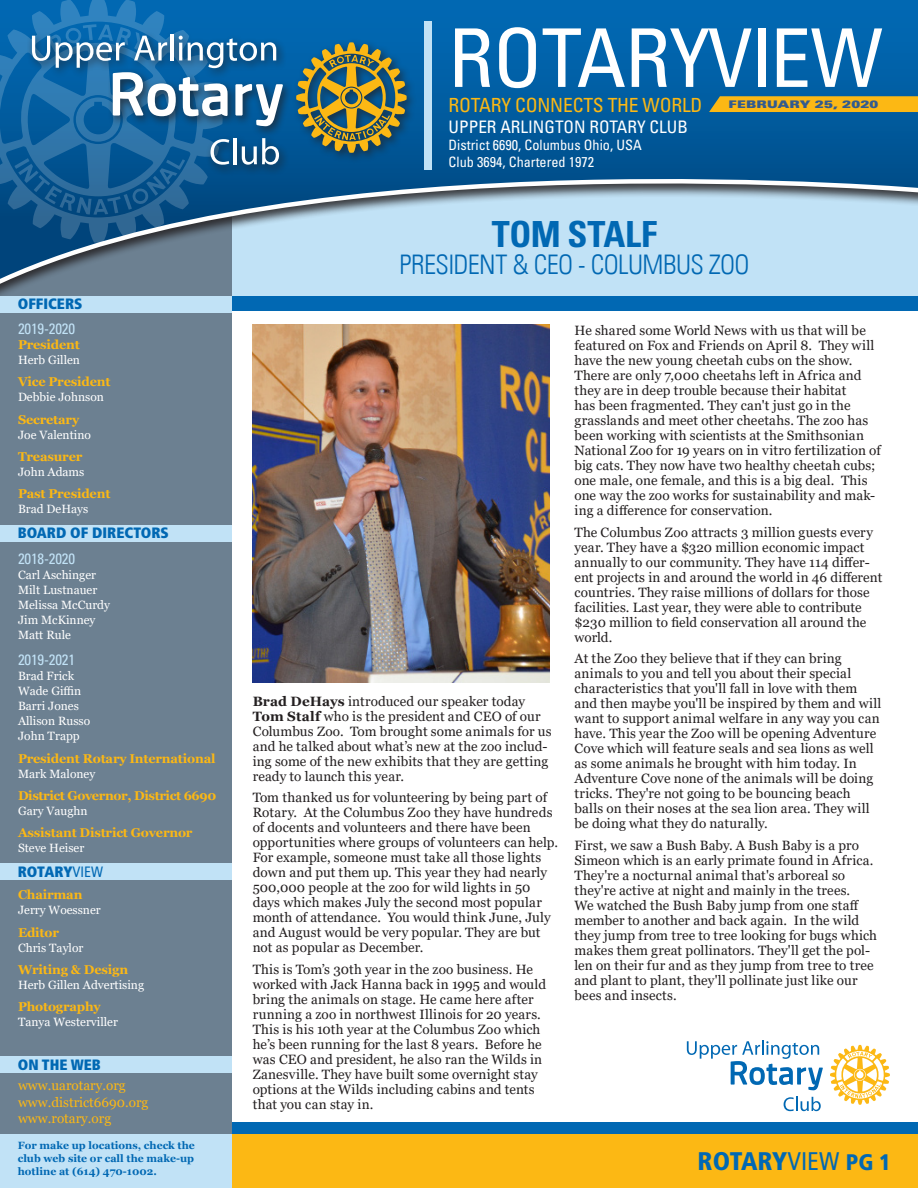
<style>
.page{position:relative;width:918px;height:1188px;background:#fff}
.page>*{position:absolute;margin:0;border:0;box-sizing:border-box;transform-origin:0 0}
.t1{font:condensed 81px "Univers LT Std";letter-spacing:-.01em;color:#fff}
.t2{font:700 condensed 36px "Univers LT Std";letter-spacing:-.005em;color:#0168b3}
.t3{font:300 condensed 27px "Univers LT";letter-spacing:-.02em;color:#0168b3}
.t4{font:900 condensed 25.5px "Frutiger";letter-spacing:-.02em;color:#0168b3}
.t5{font:condensed 19.5px "Univers LT Std";letter-spacing:-.01em;color:#fcb814}
.t6{font:condensed 17.25px "Univers";color:#fff}
.t7{font:900 condensed 15px "Frutiger";color:#0168b3}
.t8{font:condensed 15px "Univers";letter-spacing:-.01em;color:#c1e2f6}
.t9{font:condensed 14.25px "Univers";color:#fff}
.t10{font:13.5px/15px "Georgia";letter-spacing:.01em;color:#231f20}
.t11{font:13.5px "Georgia";color:#fcb814}
.t12{font:700 12.75px "Georgia";letter-spacing:-.015em;color:#fcb814}
.t13{font:12px "Georgia";color:#fff}
.t14{font:700 10.5px "Georgia";color:#0168b3}
.t15{font:900 expanded 10.5px "Univers LT";letter-spacing:.03em;color:#325b8f}
.s1{font-weight:400}
.s2{font-family:"Univers"}
.s3{font-weight:700}
.s4{font-size:22.5px}
</style>
<div class="page">
<div style="left:231px;top:296px;width:687px;height:15px;background:#0168b3"></div>
<div style="left:231px;top:1122px;width:687px;height:39px;background:#0168b3"></div>
<div style="left:0;top:1134px;width:918px;height:54px;background:#fcb814"></div>
<div style="left:0;top:0;width:231px;height:1188px;background:#6c8091"></div>
<div style="left:0;top:1134px;width:231px;height:54px;background:#c1e2f6"></div>
<div style="left:0;top:0;width:918px;height:304px;background:#231f20;opacity:.85"></div>
<svg style="left:0;top:0;width:918px;height:294px;background:#5290bd"></svg>
<svg style="left:0;top:0;width:223px;height:243px;background:#1b639a"></svg>
<div style="left:27px;top:30px;width:391px;height:146px;background:#231f20;opacity:.75"></div>
<svg style="left:296px;top:42px;width:111px;height:111px;background:#677758"></svg>
<svg style="left:32px;top:36px;width:18px;height:25px"></svg>
<hr style="left:170px;top:34px;width:4px;height:26px;background:#fff">
<svg style="left:56px;top:36px;width:227px;height:90px;background:#4a85b1"></svg>
<svg style="left:210px;top:139px;width:19px;height:26px"></svg>
<hr style="left:233px;top:138px;width:3px;height:26px;background:#fff">
<svg style="left:242px;top:138px;width:37px;height:27px"></svg>
<div style="left:424px;top:21px;width:8px;height:149px;background:#c1e2f6"></div>
<svg style="left:709px;top:96px;width:209px;height:16px;background:#f1b419"></svg>
<div style="left:0;top:296px;width:231px;height:16px;background:#c1e2f6"></div>
<div style="left:0;top:525px;width:231px;height:16px;background:#c1e2f6"></div>
<div style="left:0;top:864px;width:231px;height:16px;background:#c1e2f6"></div>
<div style="left:0;top:1057px;width:231px;height:16px;background:#c1e2f6"></div>
<svg style="left:830px;top:1045px;width:60px;height:60px"></svg>
<svg style="left:687px;top:1041px;width:136px;height:49px"></svg>
<svg style="left:784px;top:1097px;width:37px;height:14px"></svg>
<img style="left:253px;top:325px;width:297px;height:358px">
<p class="t7" style="left:18px;top:295px;width:66px">OFFICERS</p>
<p class="t8" style="left:18px;top:319px;width:59px">2019-2020</p>
<p class="t12" style="left:18px;top:335px;width:63px">President</p>
<p class="t13" style="left:18px;top:353px;width:64px">Herb Gillen</p>
<p class="t12" style="left:18px;top:372px;width:94px">Vice President</p>
<p class="t13" style="left:18px;top:390px;width:87px">Debbie Johnson</p>
<p class="t12" style="left:18px;top:410px;width:63px">Secretary</p>
<p class="t13" style="left:18px;top:427px;width:74px">Joe Valentino</p>
<p class="t12" style="left:18px;top:447px;width:66px">Treasurer</p>
<p class="t13" style="left:18px;top:465px;width:68px">John Adams</p>
<p class="t12" style="left:18px;top:484px;width:94px">Past President</p>
<p class="t13" style="left:18px;top:502px;width:72px">Brad DeHays</p>
<p class="t7" style="left:18px;top:524px;width:153px">BOARD OF DIRECTORS</p>
<p class="t8" style="left:18px;top:549px;width:59px">2018-2020</p>
<p class="t13" style="left:18px;top:567px;width:80px">Carl Aschinger</p>
<p class="t13" style="left:18px;top:582px;width:81px">Milt Lustnauer</p>
<p class="t13" style="left:18px;top:597px;width:94px">Melissa McCurdy</p>
<p class="t13" style="left:18px;top:612px;width:79px">Jim McKinney</p>
<p class="t13" style="left:18px;top:627px;width:54px">Matt Rule</p>
<p class="t8" style="left:18px;top:651px;width:59px">2019-2021</p>
<p class="t13" style="left:18px;top:669px;width:58px">Brad Frick</p>
<p class="t13" style="left:18px;top:684px;width:65px">Wade Giffin</p>
<p class="t13" style="left:18px;top:699px;width:62px">Barri Jones</p>
<p class="t13" style="left:18px;top:714px;width:74px">Allison Russo</p>
<p class="t13" style="left:18px;top:729px;width:63px">John Trapp</p>
<p class="t12" style="left:18px;top:749px;width:199px">President Rotary International</p>
<p class="t13" style="left:18px;top:766px;width:79px">Mark Maloney</p>
<p class="t12" style="left:18px;top:786px;width:200px">District Governor, District 6690</p>
<p class="t13" style="left:18px;top:804px;width:71px">Gary Vaughn</p>
<p class="t12" style="left:18px;top:823px;width:176px">Assistant District Governor</p>
<p class="t13" style="left:18px;top:841px;width:68px">Steve Heiser</p>
<p class="t7" style="left:18px;top:862px;width:87px">ROTARY<span class="s1">VIEW</span></p>
<p class="t12" style="left:18px;top:885px;width:66px">Chairman</p>
<p class="t13" style="left:18px;top:903px;width:84px">Jerry Woessner</p>
<p class="t12" style="left:18px;top:923px;width:42px">Editor</p>
<p class="t13" style="left:18px;top:940px;width:67px">Chris Taylor</p>
<p class="t12" style="left:18px;top:960px;width:112px">Writing &amp; Design</p>
<p class="t13" style="left:18px;top:978px;width:128px">Herb Gillen Advertising</p>
<p class="t12" style="left:18px;top:997px;width:84px">Photography</p>
<p class="t13" style="left:18px;top:1015px;width:102px">Tanya Westerviller</p>
<p class="t7" style="left:18px;top:1055px;width:85px">ON THE WEB</p>
<p class="t11" style="left:18px;top:1077px;width:109px">www.uarotary.org</p>
<p class="t11" style="left:18px;top:1094px;width:132px">www.district6690.org</p>
<p class="t11" style="left:18px;top:1110px;width:95px">www.rotary.org</p>
<p class="t14" style="left:18px;top:1138px;width:179px">For make up locations, check the</p>
<p class="t14" style="left:18px;top:1150px;width:178px">club web site or call the make-up</p>
<p class="t14" style="left:18px;top:1163px;width:140px">hotline at (614) 470-1002.</p>
<p class="t1" style="left:449px;top:7px;width:436px">ROTARY<span class="s2">VIEW</span></p>
<p class="t5" style="left:449px;top:93px;width:255px">ROTARY CONNECTS THE WORLD</p>
<p class="t6" style="left:449px;top:116px;width:241px">UPPER ARLINGTON ROTARY CLUB</p>
<p class="t9" style="left:449px;top:136px;width:195px">District 6690, Columbus Ohio, USA</p>
<p class="t9" style="left:449px;top:153px;width:147px">Club 3694, Chartered 1972</p>
<p class="t15" style="left:728px;top:98px;width:152px">FEBRUARY 25, 2020</p>
<p class="t2" style="left:492px;top:213px;width:167px">TOM STALF</p>
<p class="t3" style="left:400px;top:249px;width:352px">PRESIDENT &amp; CEO - COLUMBUS ZOO</p>
<p class="t10" style="left:253px;top:694px;width:300px"><span class="s3">Brad DeHays</span> introduced our speaker today <span class="s3">Tom Stalf</span> who is the president and CEO of our Columbus Zoo. Tom brought some animals for us and he talked about what’s new at the zoo includ&shy;ing some of the new exhibits that they are getting ready to launch this year.</p>
<p class="t10" style="left:253px;top:791px;width:307px">Tom thanked us for volunteering by being part of Rotary. At the Columbus Zoo they have hundreds of docents and volunteers and there have been opportunities where groups of volunteers can help.<br>For example, someone must take all those lights down and put them up. This year they had nearly 500,000 people at the zoo for wild lights in 50 days which makes July the second most popular month of attendance. You would think June, July and August would be very popular. They are but not as popular as December.</p>
<p class="t10" style="left:253px;top:962px;width:295px">This is Tom’s 30th year in the zoo business. He worked with Jack Hanna back in 1995 and would bring the animals on stage. He came here after running a zoo in northwest Illinois for 20 years.<br>This is his 10th year at the Columbus Zoo which he’s been running for the last 8 years. Before he was CEO and president, he also ran the Wilds in Zanesville. They have built some overnight stay options at the Wilds including cabins and tents that you can stay in.</p>
<p class="t10" style="left:575px;top:323px;width:308px">He shared some World News with us that will be featured on Fox and Friends on April 8. They will have the new young cheetah cubs on the show.<br>There are only 7,000 cheetahs left in Africa and they are in deep trouble because their habitat<br>has been fragmented. They can't just go in the grasslands and meet other cheetahs. The zoo has been working with scientists at the Smithsonian National Zoo for 19 years on in vitro fertilization of big cats. They now have two healthy cheetah cubs; one male, one female, and this is a big deal. This one way the zoo works for sustainability and mak&shy;ing a difference for conservation.</p>
<p class="t10" style="left:575px;top:525px;width:309px">The Columbus Zoo attracts 3 million guests every year. They have a $320 million economic impact annually to our community. They have 114 differ&shy;ent projects in and around the world in 46 different countries. They raise millions of dollars for those facilities. Last year, they were able to contribute $230 million to field conservation all around the world.</p>
<p class="t10" style="left:575px;top:651px;width:308px">At the Zoo they believe that if they can bring animals to you and tell you about their special characteristics that you'll fall in love with them and then maybe you'll be inspired by them and will want to support animal welfare in any way you can have. This year the Zoo will be opening Adventure Cove which will feature seals and sea lions as well as some animals he brought with him today. In Adventure Cove none of the animals will be doing tricks. They're not going to be bouncing beach balls on their noses at the sea lion area. They will be doing what they do naturally.</p>
<p class="t10" style="left:575px;top:838px;width:304px">First, we saw a Bush Baby. A Bush Baby is a pro Simeon which is an early primate found in Africa.<br>They're a nocturnal animal that's arboreal so they're active at night and mainly in the trees.<br>We watched the Bush Baby jump from one staff member to another and back again. In the wild they jump from tree to tree looking for bugs which makes them great pollinators. They'll get the pol&shy;len on their fur and as they jump from tree to tree and plant to plant, they'll pollinate just like our bees and insects.</p>
<p class="t4" style="left:698px;top:1146px;width:195px">ROTARY<span class="s1">VIEW</span> <span class="s4">PG 1</span></p>
</div>
